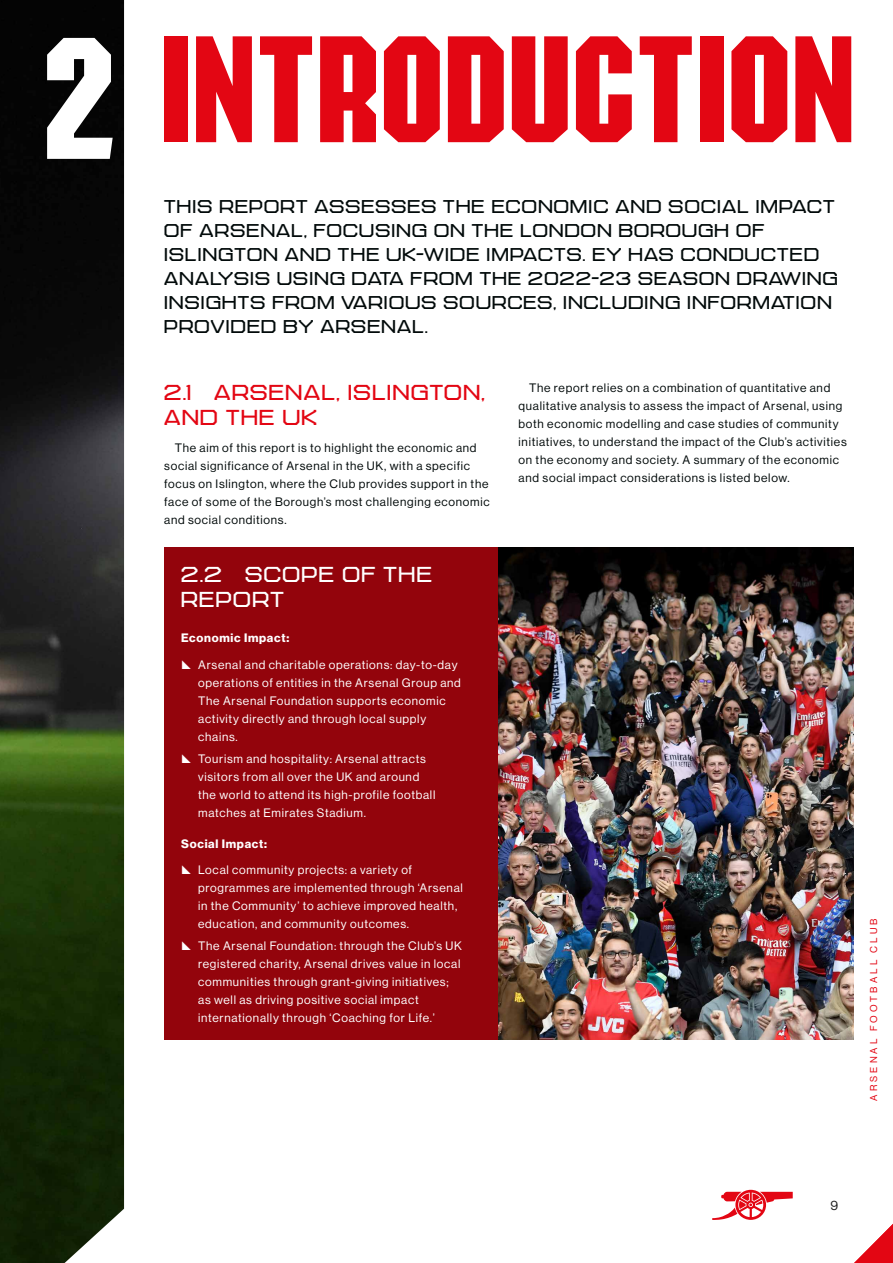
<style>
.page{position:relative;width:893px;height:1263px;background:#fff}
.page>*{position:absolute;margin:0;border:0;box-sizing:border-box;transform-origin:0 0}
.t1{font:168px "Northbank N7";color:#fff}
.t2{font:147px "Northbank N7";letter-spacing:.04em;color:#e30613}
.t3{font:21px/25.2px "Northbank N5";letter-spacing:.075em;color:#e30613}
.t4{font:21px/25.2px "Northbank N5";letter-spacing:.075em;color:#fff}
.t5{font:18px/24px "Northbank N5";letter-spacing:.075em;color:#020a0a}
.t6{font:12.75px "N Haas Grotesk DS Std 55 Rg";color:#1c1c1c}
.t7{font:12px/18px "N Haas Grotesk DS Std 55 Rg";letter-spacing:.06em;color:#fff}
.t8{font:12px/18px "N Haas Grotesk DS Std 55 Rg";letter-spacing:.06em;color:#020a0a}
.t9{font:12px "N Haas Grotesk DS Std 75 Bd";letter-spacing:.06em;color:#fff}
.t10{font:9.75px "N Haas Grotesk DS Std 55 Rg";letter-spacing:.315em;color:#e30613}
</style>
<div class="page">
<img style="left:497px;top:547px;width:357px;height:492px">
<img style="left:0;top:0;width:124px;height:1263px">
<div style="left:164px;top:547px;width:333px;height:492px;background:#93040c"></div>
<svg style="left:712px;top:1190px;width:81px;height:30px"></svg>
<svg style="left:854px;top:1224px;width:39px;height:39px"></svg>
<h1 class="t1" style="left:46px;top:9px;width:69px">2</h1>
<h2 class="t2" style="left:163px;top:11px;width:691px">INTRODUCTION</h2>
<p class="t5" style="left:164px;top:194px;width:675px">THIS REPORT ASSESSES THE ECONOMIC AND SOCIAL IMPACT OF ARSENAL, FOCUSING ON THE LONDON BOROUGH OF ISLINGTON AND THE UK-WIDE IMPACTS. EY HAS CONDUCTED ANALYSIS USING DATA FROM THE 2022-23 SEASON DRAWING INSIGHTS FROM VARIOUS SOURCES, INCLUDING INFORMATION PROVIDED BY ARSENAL.</p>
<h3 class="t3" style="left:164px;top:380px;width:322px">2.1 ARSENAL, ISLINGTON,<br>AND THE UK</h3>
<p class="t8" style="left:164px;top:439px;width:327px;text-indent:10px">The aim of this report is to highlight the economic and social significance of Arsenal in the UK, with a specific focus on Islington, where the Club provides support in the face of some of the Borough’s most challenging economic and social conditions.</p>
<h3 class="t4" style="left:181px;top:562px;width:252px">2.2 SCOPE OF THE<br>REPORT</h3>
<p class="t9" style="left:181px;top:631px;width:110px">Economic Impact:</p>
<p class="t7" style="left:198px;top:655px;width:264px">Arsenal and charitable operations: day-to-day operations of entities in the Arsenal Group and The Arsenal Foundation supports economic activity directly and through local supply chains.</p>
<p class="t7" style="left:198px;top:750px;width:239px">Tourism and hospitality: Arsenal attracts visitors from all over the UK and around the world to attend its high-profile football matches at Emirates Stadium.</p>
<p class="t9" style="left:181px;top:836px;width:87px">Social Impact:</p>
<p class="t7" style="left:198px;top:861px;width:266px">Local community projects: a variety of programmes are implemented through ‘Arsenal in the Community’ to achieve improved health, education, and community outcomes.</p>
<p class="t7" style="left:198px;top:937px;width:265px">The Arsenal Foundation: through the Club’s UK registered charity, Arsenal drives value in local communities through grant-giving initiatives; as well as driving positive social impact internationally through ‘Coaching for Life.’</p>
<p class="t8" style="left:519px;top:379px;width:330px;text-indent:10px">The report relies on a combination of quantitative and qualitative analysis to assess the impact of Arsenal, using both economic modelling and case studies of community initiatives, to understand the impact of the Club’s activities on the economy and society. A summary of the economic and social impact considerations is listed below.</p>
<p class="t10" style="left:868px;top:1100px;width:184px;rotate:-90deg">ARSENAL FOOTBALL CLUB</p>
<p class="t6" style="left:831px;top:1198px;width:9px">9</p>
</div>
